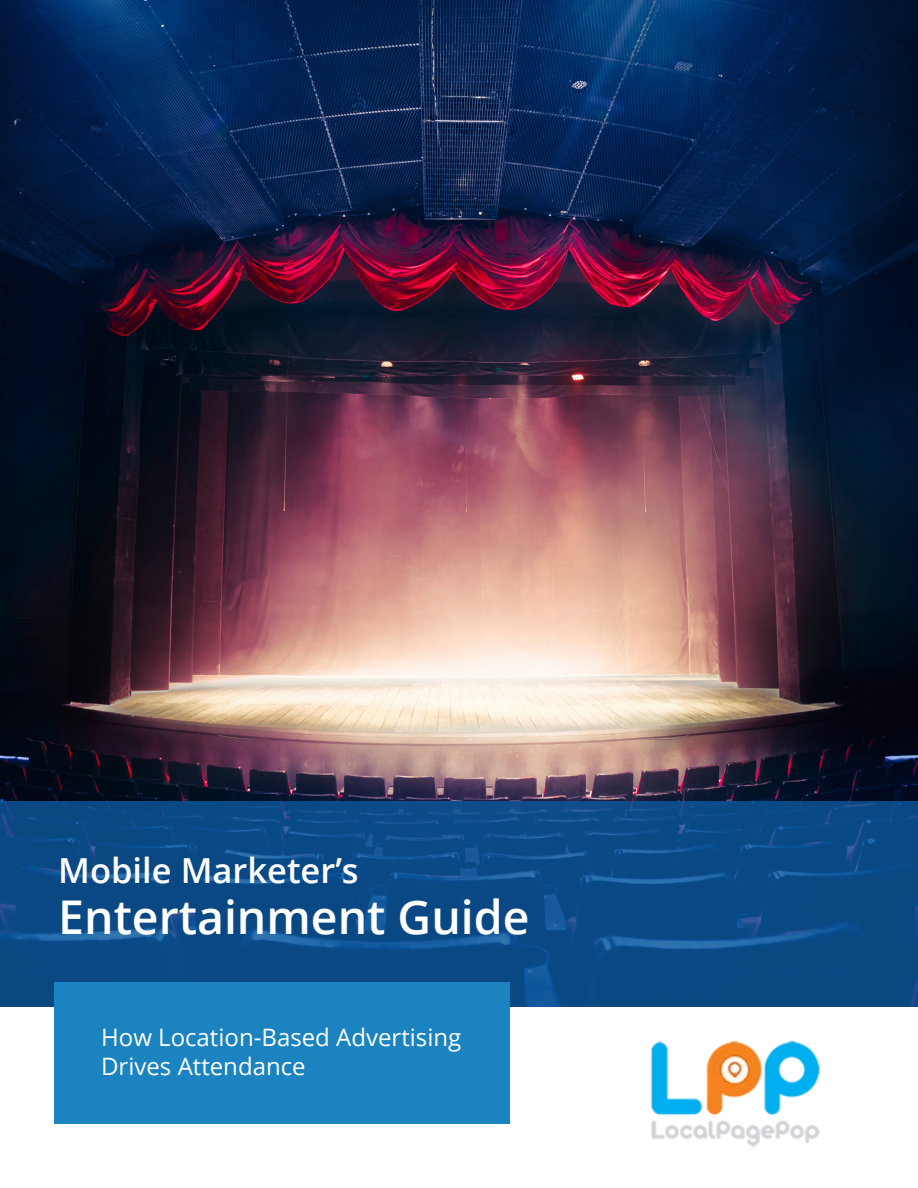
<style>
.page{position:relative;width:918px;height:1188px;background:#fff}
.page>*{position:absolute;margin:0;border:0;box-sizing:border-box;transform-origin:0 0}
.t1{font:600 46.5px "Open Sans";color:#fff}
.t2{font:600 34.5px "Open Sans";color:#fff}
.t3{font:24px/28.8px "Open Sans";color:#fff}
</style>
<div class="page">
<img style="left:0;top:0;width:918px;height:801px">
<svg style="left:0;top:801px;width:918px;height:205px;background:#0b4a87"></svg>
<div style="left:54px;top:982px;width:456px;height:141px;background:#1a83c0"></div>
<img style="left:651px;top:1040px;width:169px;height:108px">
<h2 class="t2" style="left:58px;top:847px;width:302px">Mobile Marketer’s</h2>
<h1 class="t1" style="left:58px;top:885px;width:473px">Entertainment Guide</h1>
<p class="t3" style="left:101px;top:1022px;width:362px">How Location-Based Advertising<br>Drives Attendance</p>
</div>
